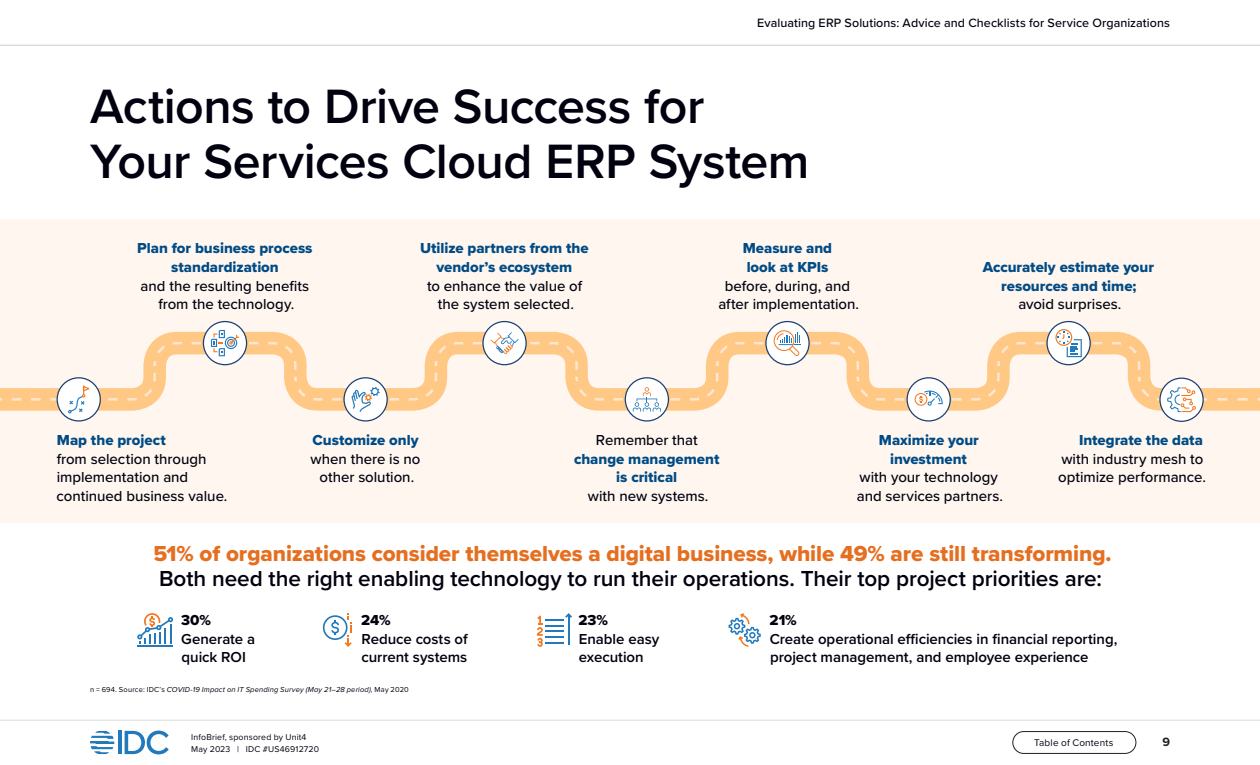
<style>
.page{position:relative;width:1260px;height:765px;background:#fff}
.page>*{position:absolute;margin:0;border:0;box-sizing:border-box;transform-origin:0 0}
.t1{font:600 50px/55px "Proxima Nova";letter-spacing:-.01em;color:#01010f}
.P___Extrabold_18_20{font:600 22.5px "Proxima Nova";letter-spacing:-.005em;color:#01010f}
.P___Extrabold_18_20-2{font:22.5px "Proxima Nova Extrabld";letter-spacing:-.005em;color:#e56f20}
.P___Regular_12_16{font:500 15px/18.8px "Proxima Nova";color:#01010f;text-align:center}
.P___Semibold_16_20{font:600 15px/18.8px "Proxima Nova";letter-spacing:-.005em;color:#01010f}
.P___Regular_12_16-2{font:15px/18.8px "Proxima Nova Extrabld";color:#004b85;text-align:center}
.t2{font:500 12.5px "Proxima Nova";letter-spacing:.005em;color:#01010f}
.t3{font:700 12.5px "Proxima Nova";color:#231f20}
.t4{font:10px "Proxima Nova";letter-spacing:.015em;color:#01010f}
.t5{font:8.75px/12.5px "Proxima Nova";letter-spacing:.02em;color:#01010f}
.Notes_and_sources__L{font:italic 7.5px "Proxima Nova";letter-spacing:.02em;color:#01010f}
.s1{font-family:"Proxima Nova Extrabld";font-weight:400;color:#004b85}
.s2{font-family:"Proxima Nova";font-weight:500;color:#01010f}
.s3{font-family:"Proxima Nova Extrabld";font-weight:400}
.s4{font-style:normal}
</style>
<div class="page">
<hr style="left:0;top:720px;width:1260px;height:1px;background:#dbdbdb">
<hr style="left:118px;top:731px;width:4px;height:23px;background:#2279bc">
<svg style="left:125px;top:731px;width:44px;height:23px"></svg>
<svg style="left:90px;top:731px;width:24px;height:23px"></svg>
<div style="left:1013px;top:731px;width:123px;height:23px;border:1px solid #231f20;border-radius:11px"></div>
<hr style="left:0;top:45px;width:1260px;height:1px;background:#ccc">
<div style="left:0;top:219px;width:1260px;height:303px;background:#fff6ef"></div>
<svg style="left:0;top:321px;width:1260px;height:101px"></svg>
<svg style="left:0;top:341px;width:1260px;height:61px"></svg>
<svg style="left:57px;top:378px;width:43px;height:43px"></svg>
<div style="left:57px;top:377px;width:44px;height:45px;border:1px solid #1c3f72;border-radius:50%"></div>
<svg style="left:1047px;top:322px;width:43px;height:43px"></svg>
<div style="left:1046px;top:321px;width:45px;height:44px;border:1px solid #1c3f72;border-radius:50%"></div>
<svg style="left:1160px;top:378px;width:43px;height:43px"></svg>
<div style="left:1159px;top:378px;width:45px;height:44px;border:1px solid #1c3f72;border-radius:50%"></div>
<svg style="left:203px;top:322px;width:44px;height:43px"></svg>
<div style="left:203px;top:321px;width:44px;height:44px;border:1px solid #1c3f72;border-radius:50%"></div>
<div style="left:483px;top:322px;width:43px;height:43px;background:#fff;border-radius:50%"></div>
<div style="left:482px;top:321px;width:45px;height:44px;border:1px solid #1c3f72;border-radius:50%"></div>
<div style="left:766px;top:322px;width:43px;height:43px;background:#fff;border-radius:50%"></div>
<div style="left:765px;top:321px;width:45px;height:44px;border:1px solid #1c3f72;border-radius:50%"></div>
<svg style="left:344px;top:378px;width:43px;height:43px"></svg>
<div style="left:343px;top:377px;width:45px;height:45px;border:1px solid #1c3f72;border-radius:50%"></div>
<svg style="left:625px;top:378px;width:43px;height:43px"></svg>
<div style="left:625px;top:377px;width:44px;height:45px;border:1px solid #1c3f72;border-radius:50%"></div>
<div style="left:907px;top:378px;width:43px;height:43px;background:#fff;border-radius:50%"></div>
<div style="left:907px;top:377px;width:44px;height:45px;border:1px solid #1c3f72;border-radius:50%"></div>
<svg style="left:12px;top:385px;width:111px;height:28px"></svg>
<svg style="left:895px;top:391px;width:71px;height:15px"></svg>
<svg style="left:192px;top:330px;width:71px;height:26px"></svg>
<svg style="left:473px;top:332px;width:72px;height:22px"></svg>
<svg style="left:1035px;top:329px;width:72px;height:28px"></svg>
<svg style="left:332px;top:387px;width:72px;height:25px"></svg>
<svg style="left:613px;top:387px;width:72px;height:25px"></svg>
<svg style="left:537px;top:613px;width:35px;height:34px"></svg>
<hr style="left:137px;top:645px;width:36px;height:2px;background:#2279bc">
<svg style="left:137px;top:613px;width:36px;height:30px"></svg>
<svg style="left:323px;top:613px;width:29px;height:34px"></svg>
<svg style="left:729px;top:613px;width:32px;height:34px"></svg>
<svg style="left:1167px;top:387px;width:86px;height:25px"></svg>
<svg style="left:754px;top:330px;width:72px;height:26px"></svg>
<p class="t2" style="left:757px;top:13px;width:414px">Evaluating ERP Solutions: Advice and Checklists for Service Organizations</p>
<h2 class="t1" style="left:90px;top:78px;width:721px">Actions to Drive Success for<br>Your Services Cloud ERP System</h2>
<p class="P___Regular_12_16" style="left:137px;top:238px;width:177px"><span class="s1">Plan for business process standardization<br></span>and the resulting benefits from the technology.</p>
<p class="P___Regular_12_16-2" style="left:420px;top:239px;width:170px">Utilize partners from the vendor’s ecosystem<br><span class="s2">to enhance the value of the system selected.</span></p>
<p class="P___Regular_12_16" style="left:718px;top:238px;width:142px"><span class="s1">Measure and<br>look at KPIs<br></span>before, during, and after implementation.</p>
<p class="P___Regular_12_16-2" style="left:983px;top:257px;width:173px">Accurately estimate your resources and time; <span class="s2">avoid surprises.</span></p>
<p class="P___Regular_12_16" style="left:57px;top:430px;width:172px;text-align:left"><span class="s1">Map the project<br></span>from selection through implementation and continued business value.</p>
<p class="P___Regular_12_16" style="left:311px;top:430px;width:112px"><span class="s1">Customize only </span>when there is no other solution.</p>
<p class="P___Regular_12_16" style="left:574px;top:430px;width:147px">Remember that <span class="s1">change management is critical<br></span>with new systems.</p>
<p class="P___Regular_12_16" style="left:857px;top:430px;width:148px"><span class="s1">Maximize your investment<br></span>with your technology and services partners.</p>
<p class="P___Regular_12_16" style="left:1058px;top:430px;width:149px;text-align:left;text-indent:21px"><span class="s1">Integrate the data </span>with industry mesh to optimize performance.</p>
<p class="P___Extrabold_18_20-2" style="left:154px;top:536px;width:960px">51% of organizations consider themselves a digital business, while 49% are still transforming.</p>
<p class="P___Extrabold_18_20" style="left:159px;top:561px;width:944px">Both need the right enabling technology to run their operations. Their top project priorities are:</p>
<p class="P___Semibold_16_20" style="left:181px;top:610px;width:75px"><span class="s3">30%<br></span>Generate a quick ROI</p>
<p class="P___Semibold_16_20" style="left:361px;top:610px;width:108px"><span class="s3">24%<br></span>Reduce costs of current systems</p>
<p class="P___Semibold_16_20" style="left:578px;top:610px;width:83px"><span class="s3">23%<br></span>Enable easy execution</p>
<p class="P___Semibold_16_20" style="left:770px;top:610px;width:349px"><span class="s3">21%<br></span>Create operational efficiencies in financial reporting, project management, and employee experience</p>
<p class="Notes_and_sources__L" style="left:90px;top:684px;width:320px"><span class="s4">n = 694. Source: IDCʼs</span> COVID-19 Impact on IT Spending Survey (May 21–28 period)<span class="s4">, May 2020</span></p>
<p class="t5" style="left:191px;top:730px;width:129px">InfoBrief, sponsored by Unit4<br>May 2023 | IDC #US46912720</p>
<p class="t4" style="left:1034px;top:735px;width:81px">Table of Contents</p>
<p class="t3" style="left:1162px;top:733px;width:9px">9</p>
</div>
